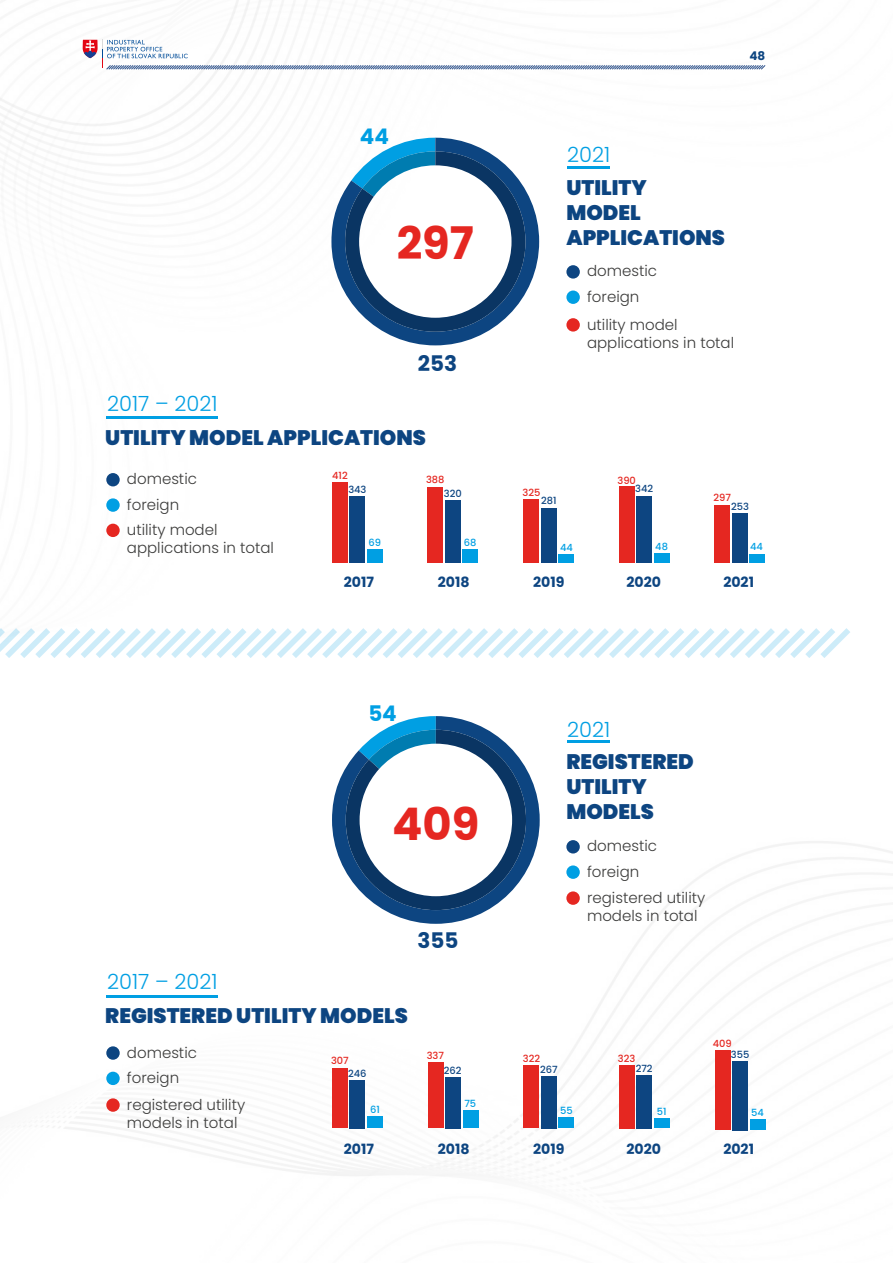
<style>
.page{position:relative;width:893px;height:1263px;background:#fff}
.page>*{position:absolute;margin:0;border:0;box-sizing:border-box;transform-origin:0 0}
.t1{font:700 44.85px "Poppins";color:#e52721}
.t2{font:700 21.45px "Poppins";color:#0d4581}
.t3{font:700 21.45px "Poppins";color:#009fe3}
.t4{font:900 21px/25.2px "Poppins";color:#0d4581}
.t5{font:300 21px "Poppins";color:#009fe3}
.t6{font:300 15px/18px "Poppins";color:#3c3c3b}
.t7{font:700 14.1px "Poppins";color:#0d4581}
.t8{font:700 12px "Poppins";color:#0d4581}
.t9{font:500 9.9px "Poppins";color:#e52721}
.t10{font:500 9.9px "Poppins";color:#0d4581}
.t11{font:500 9.9px "Poppins";color:#009fe3}
</style>
<div class="page">
<img style="left:0;top:0;width:893px;height:1176px">
<svg style="left:83px;top:40px;width:683px;height:30px"></svg>
<svg style="left:331px;top:138px;width:208px;height:207px"></svg>
<div style="left:566px;top:265px;width:14px;height:14px;background:#0d4581;border-radius:50%"></div>
<div style="left:566px;top:840px;width:14px;height:13px;background:#0d4581;border-radius:50%"></div>
<div style="left:566px;top:318px;width:14px;height:14px;background:#e52721;border-radius:50%"></div>
<div style="left:566px;top:891px;width:14px;height:14px;background:#e52721;border-radius:50%"></div>
<div style="left:566px;top:290px;width:14px;height:14px;background:#009fe3;border-radius:50%"></div>
<div style="left:566px;top:865px;width:14px;height:14px;background:#009fe3;border-radius:50%"></div>
<svg style="left:332px;top:716px;width:208px;height:208px"></svg>
<div style="left:749px;top:554px;width:16px;height:8px;background:#009fe3"></div>
<div style="left:732px;top:513px;width:16px;height:49px;background:#0d4581"></div>
<div style="left:714px;top:505px;width:16px;height:57px;background:#e52721"></div>
<div style="left:654px;top:553px;width:15px;height:9px;background:#009fe3"></div>
<div style="left:636px;top:496px;width:16px;height:66px;background:#0d4581"></div>
<div style="left:619px;top:486px;width:15px;height:76px;background:#e52721"></div>
<div style="left:558px;top:554px;width:16px;height:8px;background:#009fe3"></div>
<div style="left:541px;top:508px;width:15px;height:54px;background:#0d4581"></div>
<div style="left:523px;top:499px;width:16px;height:63px;background:#e52721"></div>
<div style="left:463px;top:549px;width:15px;height:13px;background:#009fe3"></div>
<div style="left:445px;top:500px;width:16px;height:62px;background:#0d4581"></div>
<div style="left:428px;top:487px;width:15px;height:75px;background:#e52721"></div>
<div style="left:367px;top:549px;width:16px;height:13px;background:#009fe3"></div>
<div style="left:349px;top:496px;width:16px;height:66px;background:#0d4581"></div>
<div style="left:332px;top:482px;width:16px;height:80px;background:#e52721"></div>
<hr style="left:567px;top:741px;width:43px;height:2px;background:#009fe3">
<div style="left:106px;top:524px;width:14px;height:13px;background:#e52721;border-radius:50%"></div>
<div style="left:106px;top:1098px;width:14px;height:14px;background:#e52721;border-radius:50%"></div>
<div style="left:106px;top:473px;width:14px;height:13px;background:#0d4581;border-radius:50%"></div>
<div style="left:106px;top:1046px;width:14px;height:14px;background:#0d4581;border-radius:50%"></div>
<div style="left:106px;top:498px;width:14px;height:14px;background:#009fe3;border-radius:50%"></div>
<div style="left:106px;top:1072px;width:14px;height:13px;background:#009fe3;border-radius:50%"></div>
<svg style="left:0;top:622px;width:856px;height:42px"></svg>
<div style="left:750px;top:1120px;width:15px;height:10px;background:#009fe3"></div>
<div style="left:732px;top:1061px;width:16px;height:69px;background:#0d4581"></div>
<div style="left:715px;top:1050px;width:15px;height:80px;background:#e52721"></div>
<div style="left:654px;top:1118px;width:16px;height:10px;background:#009fe3"></div>
<div style="left:636px;top:1075px;width:16px;height:53px;background:#0d4581"></div>
<div style="left:619px;top:1065px;width:16px;height:63px;background:#e52721"></div>
<div style="left:558px;top:1117px;width:16px;height:11px;background:#009fe3"></div>
<div style="left:541px;top:1076px;width:16px;height:52px;background:#0d4581"></div>
<div style="left:523px;top:1065px;width:16px;height:63px;background:#e52721"></div>
<div style="left:463px;top:1110px;width:15px;height:18px;background:#009fe3"></div>
<div style="left:445px;top:1077px;width:16px;height:51px;background:#0d4581"></div>
<div style="left:428px;top:1062px;width:15px;height:66px;background:#e52721"></div>
<div style="left:367px;top:1116px;width:16px;height:12px;background:#009fe3"></div>
<div style="left:349px;top:1080px;width:16px;height:48px;background:#0d4581"></div>
<div style="left:332px;top:1068px;width:16px;height:60px;background:#e52721"></div>
<hr style="left:106px;top:417px;width:112px;height:2px;background:#009fe3">
<hr style="left:106px;top:995px;width:112px;height:2px;background:#009fe3">
<hr style="left:567px;top:166px;width:43px;height:2px;background:#009fe3">
<h3 class="t5" style="left:107px;top:391px;width:112px">2017 – 2021</h3>
<h2 class="t3" style="left:360px;top:124px;width:31px">44</h2>
<h1 class="t1" style="left:397px;top:217px;width:79px">297</h1>
<h2 class="t2" style="left:418px;top:351px;width:41px">253</h2>
<h3 class="t4" style="left:105px;top:425px;width:322px">UTILITY MODEL APPLICATIONS</h3>
<p class="t6" style="left:127px;top:470px;width:72px">domestic</p>
<p class="t6" style="left:127px;top:495px;width:54px">foreign</p>
<p class="t6" style="left:127px;top:521px;width:149px">utility model applications in total</p>
<p class="t9" style="left:332px;top:470px;width:17px">412</p>
<p class="t10" style="left:348px;top:484px;width:20px">343</p>
<p class="t9" style="left:426px;top:474px;width:20px">388</p>
<p class="t10" style="left:444px;top:488px;width:19px">320</p>
<p class="t11" style="left:369px;top:537px;width:14px">69</p>
<p class="t11" style="left:464px;top:537px;width:14px">68</p>
<p class="t7" style="left:344px;top:574px;width:32px">2017</p>
<p class="t7" style="left:438px;top:574px;width:33px">2018</p>
<p class="t8" style="left:749px;top:49px;width:17px">48</p>
<h3 class="t5" style="left:567px;top:143px;width:45px">2021</h3>
<h3 class="t4" style="left:566px;top:175px;width:160px">UTILITY<br>MODEL<br>APPLICATIONS</h3>
<p class="t6" style="left:587px;top:262px;width:72px">domestic</p>
<p class="t6" style="left:587px;top:288px;width:54px">foreign</p>
<p class="t6" style="left:587px;top:315px;width:149px">utility model applications in total</p>
<p class="t9" style="left:522px;top:487px;width:19px">325</p>
<p class="t10" style="left:541px;top:495px;width:17px">281</p>
<p class="t9" style="left:617px;top:474px;width:20px">390</p>
<p class="t10" style="left:635px;top:483px;width:19px">342</p>
<p class="t9" style="left:713px;top:492px;width:19px">297</p>
<p class="t10" style="left:731px;top:501px;width:19px">253</p>
<p class="t11" style="left:560px;top:542px;width:14px">44</p>
<p class="t7" style="left:533px;top:574px;width:33px">2019</p>
<p class="t11" style="left:655px;top:541px;width:14px">48</p>
<p class="t7" style="left:626px;top:574px;width:36px">2020</p>
<p class="t11" style="left:750px;top:541px;width:14px">44</p>
<p class="t7" style="left:723px;top:574px;width:32px">2021</p>
<h2 class="t3" style="left:368px;top:701px;width:30px">54</h2>
<h1 class="t1" style="left:392px;top:798px;width:89px">409</h1>
<h3 class="t5" style="left:107px;top:970px;width:112px">2017 – 2021</h3>
<h3 class="t4" style="left:105px;top:1003px;width:304px">REGISTERED UTILITY MODELS</h3>
<p class="t6" style="left:127px;top:1043px;width:72px">domestic</p>
<p class="t6" style="left:127px;top:1069px;width:54px">foreign</p>
<p class="t6" style="left:127px;top:1095px;width:120px">registered utility models in total</p>
<p class="t9" style="left:331px;top:1055px;width:19px">307</p>
<p class="t10" style="left:348px;top:1068px;width:20px">246</p>
<p class="t11" style="left:370px;top:1104px;width:11px">61</p>
<p class="t7" style="left:344px;top:1140px;width:32px">2017</p>
<h2 class="t2" style="left:417px;top:928px;width:42px">355</h2>
<p class="t9" style="left:427px;top:1050px;width:19px">337</p>
<p class="t10" style="left:444px;top:1065px;width:19px">262</p>
<p class="t11" style="left:464px;top:1097px;width:13px">75</p>
<p class="t7" style="left:438px;top:1140px;width:33px">2018</p>
<h3 class="t5" style="left:567px;top:718px;width:45px">2021</h3>
<h3 class="t4" style="left:566px;top:749px;width:129px">REGISTERED<br>UTI LITY<br>MODELS</h3>
<p class="t6" style="left:587px;top:837px;width:72px">domestic</p>
<p class="t6" style="left:587px;top:862px;width:54px">foreign</p>
<p class="t6" style="left:587px;top:888px;width:120px">registered utility models in total</p>
<p class="t9" style="left:713px;top:1037px;width:20px">409</p>
<p class="t9" style="left:523px;top:1053px;width:19px">322</p>
<p class="t9" style="left:618px;top:1053px;width:19px">323</p>
<p class="t10" style="left:731px;top:1049px;width:20px">355</p>
<p class="t10" style="left:540px;top:1064px;width:19px">267</p>
<p class="t10" style="left:636px;top:1063px;width:18px">272</p>
<p class="t11" style="left:560px;top:1105px;width:14px">55</p>
<p class="t11" style="left:657px;top:1106px;width:11px">51</p>
<p class="t11" style="left:751px;top:1107px;width:14px">54</p>
<p class="t7" style="left:533px;top:1140px;width:33px">2019</p>
<p class="t7" style="left:626px;top:1140px;width:36px">2020</p>
<p class="t7" style="left:723px;top:1140px;width:32px">2021</p>
</div>
